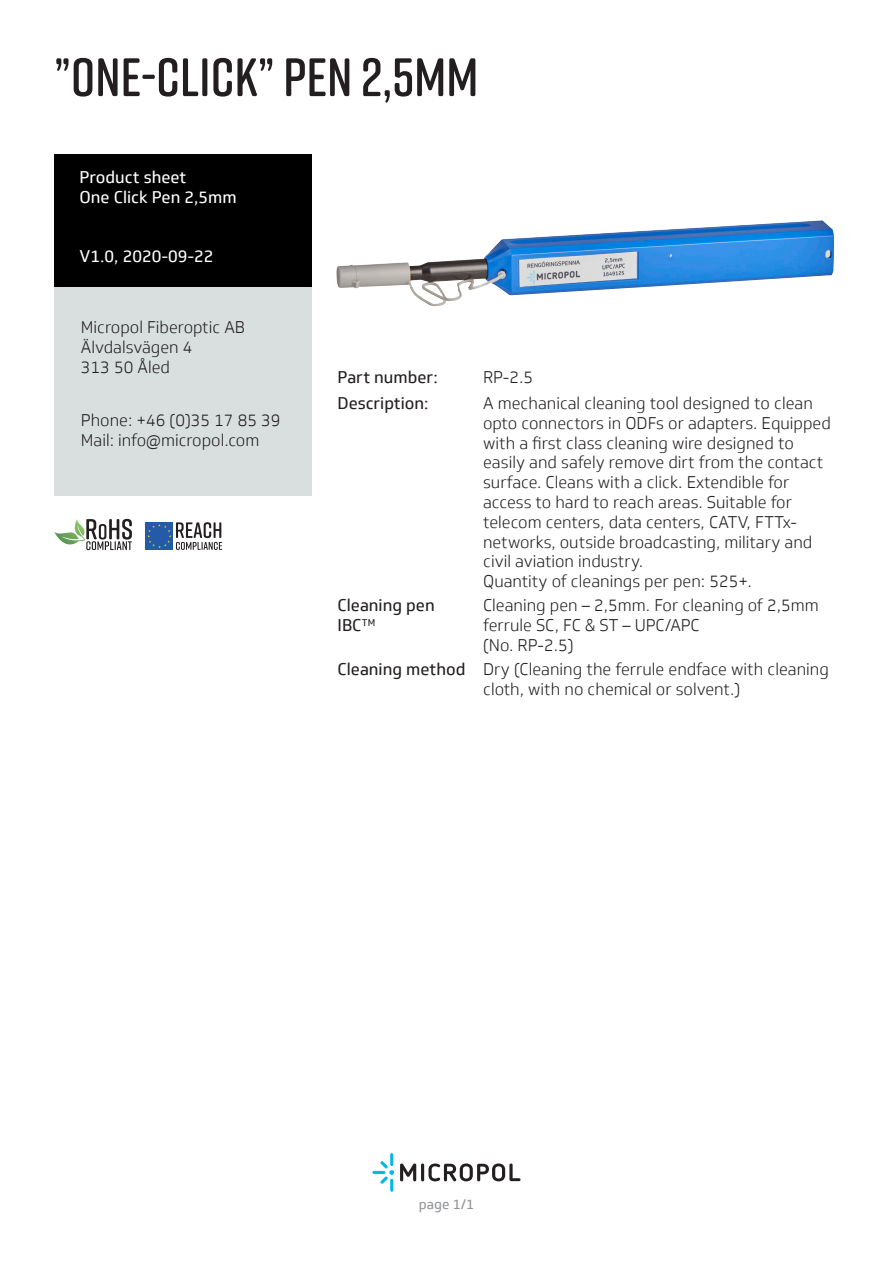
<style>
.page{position:relative;width:893px;height:1263px;background:#fff}
.page>*{position:absolute;margin:0;border:0;box-sizing:border-box;transform-origin:0 0}
.t1{font:600 54px "Rift Soft";color:#231f20}
.t2{font:300 16.5px/19.8px "Soleto";color:#231f20}
.t3{font:16.5px/19.8px "Soleto";color:#231f20}
.t4{font:16.5px "Soleto";color:#fff}
.t5{font:13.5px "Soleto";color:#939598}
</style>
<div class="page">
<svg style="left:372px;top:1153px;width:22px;height:39px"></svg>
<svg style="left:400px;top:1163px;width:16px;height:18px"></svg>
<hr style="left:421px;top:1163px;width:3px;height:18px;background:#231f20;border-radius:2px">
<svg style="left:428px;top:1163px;width:92px;height:18px"></svg>
<div style="left:54px;top:268px;width:258px;height:227px;background:#d9dfdf"></div>
<div style="left:54px;top:154px;width:258px;height:132px;background:#000001"></div>
<img style="left:336px;top:220px;width:498px;height:87px">
<svg style="left:54px;top:519px;width:78px;height:32px"></svg>
<div style="left:146px;top:522px;width:27px;height:28px;background:#255aa9"></div>
<svg style="left:147px;top:522px;width:75px;height:28px"></svg>
<p class="t1" style="left:54px;top:39px;width:426px">”ONE-CLICK” PEN 2,5MM</p>
<p class="t4" style="left:79px;top:167px;width:108px">Product sheet</p>
<p class="t4" style="left:79px;top:187px;width:159px">One Click Pen 2,5mm</p>
<p class="t4" style="left:79px;top:246px;width:136px">V1.0, 2020-09-22</p>
<p class="t2" style="left:81px;top:318px;width:165px">Micropol Fiberoptic AB</p>
<p class="t2" style="left:81px;top:338px;width:113px">Älvdalsvägen 4</p>
<p class="t2" style="left:81px;top:357px;width:91px">313 50 Åled</p>
<p class="t2" style="left:81px;top:410px;width:201px">Phone: +46 (0)35 17 85 39</p>
<p class="t2" style="left:81px;top:430px;width:180px">Mail: info@micropol.com</p>
<p class="t3" style="left:338px;top:368px;width:102px">Part number:</p>
<p class="t2" style="left:483px;top:368px;width:52px">RP-2.5</p>
<p class="t3" style="left:338px;top:393px;width:92px">Description:</p>
<p class="t2" style="left:483px;top:393px;width:349px">A mechanical cleaning tool designed to clean opto connectors in ODFs or adapters. Equipped with a first class cleaning wire designed to easily and safely remove dirt from the contact surface. Cleans with a click. Extendible for access to hard to reach areas. Suitable for telecom centers, data centers, CATV, FTTx&shy;networks, outside broadcasting, military and civil aviation industry.</p>
<p class="t2" style="left:483px;top:571px;width:270px">Quantity of cleanings per pen: 525+.</p>
<p class="t3" style="left:338px;top:596px;width:99px">Cleaning pen<br>IBC<sup>TM</sup></p>
<p class="t2" style="left:483px;top:596px;width:337px">Cleaning pen – 2,5mm. For cleaning of 2,5mm ferrule SC, FC &amp; ST – UPC/APC</p>
<p class="t2" style="left:483px;top:635px;width:92px">(No. RP-2.5)</p>
<p class="t3" style="left:338px;top:660px;width:129px">Cleaning method</p>
<p class="t2" style="left:483px;top:660px;width:347px">Dry (Cleaning the ferrule endface with cleaning cloth, with no chemical or solvent.)</p>
<p class="t5" style="left:419px;top:1196px;width:57px">page 1/1</p>
</div>
